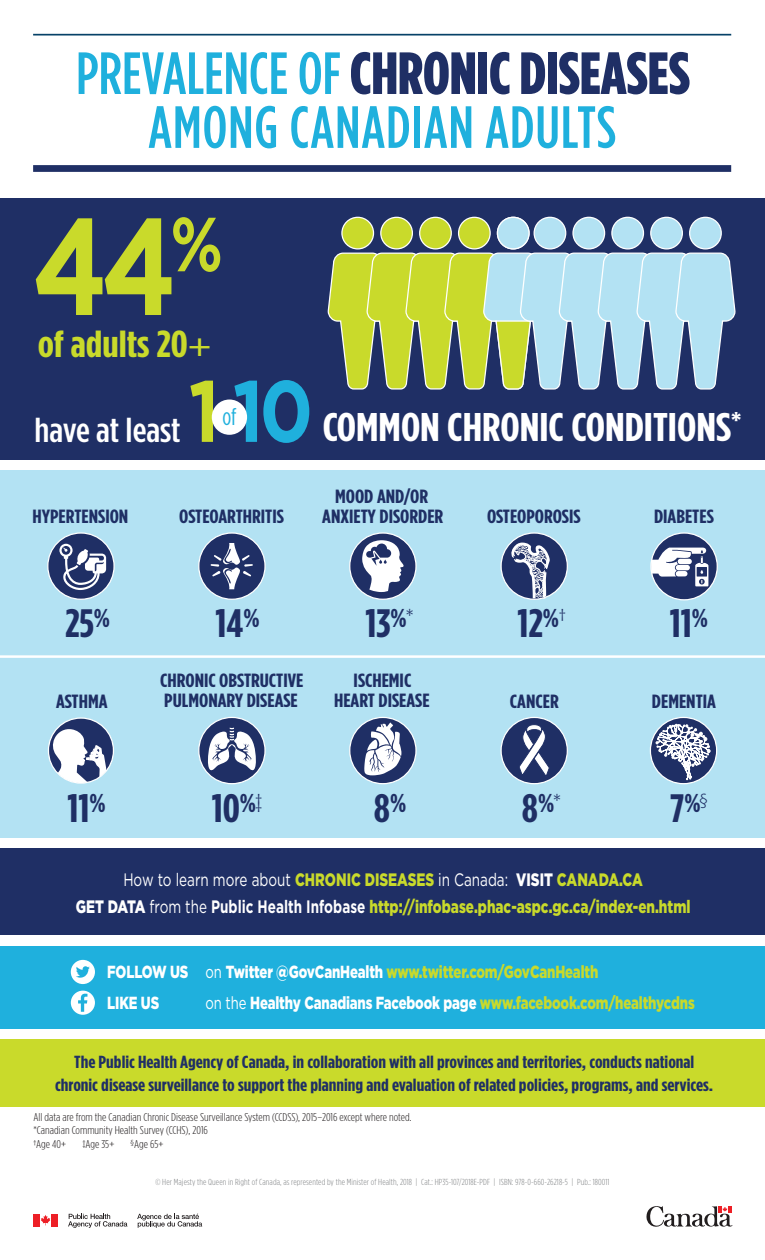
<style>
.page{position:relative;width:765px;height:1260px;background:#fff}
.page>*{position:absolute;margin:0;border:0;box-sizing:border-box;transform-origin:0 0}
.t1{font:700 137.12px "Gotham HTF";color:#c9da2b;scale:.8 1}
.t2{font:700 86.88px "Gotham HTF";color:#1fb0dd;scale:.85 1}
.t3{font:500 59.38px/53.9px "Gotham Condensed";letter-spacing:.015em;color:#1fb0dd;text-align:center}
.t4{font:700 40px "Gotham Condensed";color:#fff;scale:1.15 1}
.t5{font:700 39.62px "Gotham Condensed";color:#1f2f65;scale:1.1 1}
.t6{font:700 37.5px "Gotham Condensed";color:#c9da2b;scale:1.15 1}
.t7{font:500 34.38px "Gotham Condensed";letter-spacing:-.005em;color:#fff;scale:1.15 1}
.t8{font:700 30px "Gotham Condensed";color:#fff;scale:1.15 1}
.t9{font:24.12px "Gotham Condensed";color:#1fb0dd}
.t10{font:700 19.12px/20px "Gotham Condensed";color:#1f2f65;text-align:center;scale:1.15 1}
.t11{font:900 18px/27px "Gotham HTF";color:#c9da2b;text-align:center;scale:.75 1}
.t12{font:700 17.5px/22.5px "Gotham Condensed";color:#1f2f65;text-align:center;scale:1.15 1}
.t13{font:900 17.5px/31.2px "Gotham HTF";letter-spacing:-.01em;color:#fff;scale:.75 1}
.t14{font:300 condensed 11.25px/13.8px "Gotham HTF";color:#211d1e;scale:1.1 1}
.t15{font:300 8.75px "Gotham Condensed";letter-spacing:.01em;color:#808385;scale:1.1 1}
.s1{font-weight:900;color:#1f2f65}
.s2{color:#c9da2b}
.s3{font-weight:400;color:#fff}
.s4{color:#fff}
.s5{font-weight:700;color:#fff}
.s6{font-weight:400}
</style>
<div class="page">
<hr style="left:33px;top:34px;width:698px;height:2px;background:#064268">
<div style="left:33px;top:165px;width:698px;height:7px;background:#1f2f65"></div>
<div style="left:0;top:471px;width:765px;height:367px;background:#b3e2f3"></div>
<svg style="left:349px;top:532px;width:68px;height:68px"></svg>
<svg style="left:500px;top:717px;width:68px;height:67px"></svg>
<svg style="left:47px;top:532px;width:68px;height:68px"></svg>
<svg style="left:198px;top:717px;width:68px;height:67px"></svg>
<svg style="left:48px;top:718px;width:65px;height:65px"></svg>
<svg style="left:52px;top:728px;width:54px;height:54px;background:#a3acc2"></svg>
<div style="left:48px;top:717px;width:66px;height:67px;border:1px solid #fff;border-radius:50%"></div>
<svg style="left:198px;top:532px;width:68px;height:68px"></svg>
<svg style="left:349px;top:717px;width:68px;height:67px"></svg>
<svg style="left:650px;top:532px;width:68px;height:68px"></svg>
<svg style="left:500px;top:532px;width:68px;height:68px"></svg>
<svg style="left:650px;top:717px;width:67px;height:67px"></svg>
<div style="left:0;top:198px;width:765px;height:261px;background:#1f2f65"></div>
<div style="left:342px;top:217px;width:32px;height:32px;background:#c9da2b;border-radius:50%"></div>
<div style="left:341px;top:217px;width:33px;height:33px;border:1px solid #fff;border-radius:50%"></div>
<div style="left:381px;top:217px;width:31px;height:32px;background:#c9da2b;border-radius:50%"></div>
<div style="left:380px;top:217px;width:33px;height:33px;border:1px solid #fff;border-radius:50%"></div>
<div style="left:420px;top:217px;width:31px;height:32px;background:#c9da2b;border-radius:50%"></div>
<div style="left:419px;top:217px;width:33px;height:33px;border:1px solid #fff;border-radius:50%"></div>
<div style="left:459px;top:217px;width:31px;height:32px;background:#c9da2b;border-radius:50%"></div>
<div style="left:458px;top:217px;width:33px;height:33px;border:1px solid #fff;border-radius:50%"></div>
<div style="left:497px;top:217px;width:32px;height:32px;background:#b3e2f3;border-radius:50%"></div>
<div style="left:497px;top:217px;width:33px;height:33px;border:1px solid #fff;border-radius:50%"></div>
<div style="left:534px;top:217px;width:32px;height:32px;background:#b3e2f3;border-radius:50%"></div>
<div style="left:534px;top:217px;width:32px;height:33px;border:1px solid #fff;border-radius:50%"></div>
<div style="left:573px;top:217px;width:32px;height:32px;background:#b3e2f3;border-radius:50%"></div>
<div style="left:572px;top:217px;width:33px;height:33px;border:1px solid #fff;border-radius:50%"></div>
<div style="left:612px;top:217px;width:31px;height:32px;background:#b3e2f3;border-radius:50%"></div>
<div style="left:611px;top:217px;width:33px;height:33px;border:1px solid #fff;border-radius:50%"></div>
<div style="left:651px;top:217px;width:31px;height:32px;background:#b3e2f3;border-radius:50%"></div>
<div style="left:650px;top:217px;width:33px;height:33px;border:1px solid #fff;border-radius:50%"></div>
<svg style="left:327px;top:252px;width:409px;height:138px"></svg>
<div style="left:690px;top:217px;width:31px;height:32px;background:#b3e2f3;border-radius:50%"></div>
<div style="left:689px;top:217px;width:33px;height:33px;border:1px solid #fff;border-radius:50%"></div>
<svg style="left:646px;top:1206px;width:87px;height:21px"></svg>
<div style="left:33px;top:1214px;width:6px;height:12px;background:#ed1f26"></div>
<svg style="left:41px;top:1215px;width:9px;height:10px"></svg>
<div style="left:52px;top:1214px;width:6px;height:12px;background:#ed1f26"></div>
<svg style="left:68px;top:1214px;width:59px;height:14px"></svg>
<svg style="left:137px;top:1214px;width:65px;height:14px"></svg>
<hr style="left:0;top:655px;width:765px;height:3px;background:#fff">
<div style="left:0;top:1040px;width:765px;height:67px;background:#c9da2b"></div>
<div style="left:0;top:946px;width:765px;height:83px;background:#1fb0dd"></div>
<div style="left:0;top:849px;width:765px;height:86px;background:#1f2f65"></div>
<div style="left:71px;top:960px;width:24px;height:24px;background:#fff;border-radius:12px"></div>
<svg style="left:76px;top:966px;width:14px;height:12px"></svg>
<div style="left:71px;top:991px;width:24px;height:24px;background:#fff;border-radius:50%"></div>
<svg style="left:78px;top:994px;width:9px;height:18px"></svg>
<div style="left:212px;top:400px;width:35px;height:35px;background:#fff;border-radius:50%"></div>
<h3 class="t3" style="left:76px;top:46px;width:615px">PREVALENCE OF<span class="s1">CHRONIC DISEASES<br></span>AMONG CANADIAN ADULTS</h3>
<h1 class="t1" style="left:32px;top:187px;width:240px">44<sup>%</sup></h1>
<h3 class="t6" style="left:38px;top:322px;width:132px">of adults 20</h3>
<h2 class="t2" style="left:189px;top:361px;width:148px"><span class="s2">1</span> 10</h2>
<h3 class="t9" style="left:222px;top:403px;width:16px">of</h3>
<h3 class="t8" style="left:731px;top:405px;width:10px">*</h3>
<h3 class="t7" style="left:35px;top:410px;width:128px">have at least</h3>
<h3 class="t4" style="left:323px;top:403px;width:357px">COMMON CHRONIC CONDITIONS</h3>
<p class="t10" style="left:33px;top:507px;width:85px">HYPERTENSION</p>
<h3 class="t5" style="left:65px;top:600px;width:43px">25<sup>%</sup></h3>
<p class="t10" style="left:179px;top:507px;width:92px">OSTEOARTHRITIS</p>
<p class="t10" style="left:322px;top:487px;width:107px">MOOD AND/OR<br>ANXIETY DISORDER</p>
<p class="t10" style="left:487px;top:507px;width:83px">OSTEOPOROSIS</p>
<p class="t10" style="left:654px;top:507px;width:53px">DIABETES</p>
<h3 class="t5" style="left:216px;top:600px;width:42px">14<sup>%</sup></h3>
<h3 class="t5" style="left:670px;top:600px;width:36px">11<sup>%</sup></h3>
<h3 class="t5" style="left:365px;top:600px;width:45px">13<sup>%</sup><sup>*</sup></h3>
<h3 class="t5" style="left:517px;top:600px;width:45px">12<sup>%</sup><sup>†</sup></h3>
<p class="t10" style="left:160px;top:671px;width:126px;text-align:left">CHRONIC OBSTRUCTIVE<br>PULMONARY DISEASE</p>
<p class="t10" style="left:334px;top:671px;width:85px">ISCHEMIC<br>HEART DISEASE</p>
<p class="t10" style="left:56px;top:691px;width:46px">ASTHMA</p>
<p class="t10" style="left:510px;top:691px;width:44px">CANCER</p>
<p class="t10" style="left:652px;top:692px;width:57px">DEMENTIA</p>
<h3 class="t5" style="left:67px;top:785px;width:36px">11<sup>%</sup></h3>
<h3 class="t5" style="left:212px;top:785px;width:47px">10<sup>%</sup><sup>‡</sup></h3>
<h3 class="t5" style="left:374px;top:785px;width:31px">8<sup>%</sup></h3>
<h3 class="t5" style="left:522px;top:785px;width:37px">8<sup>%</sup><sup>*</sup></h3>
<h3 class="t5" style="left:670px;top:785px;width:36px">7<sup>%</sup><sup>§</sup></h3>
<p class="t11" style="left:76px;top:865px;width:821px"><span class="s3">How to learn more about</span> CHRONIC DISEASES <span class="s3">in Canada:</span> <span class="s4">VISIT</span> CANADA.CA<br><span class="s4">GET DATA</span> <span class="s3">from the</span> <span class="s5">Public Health Infobase</span> http://infobase.phac-aspc.gc.ca/index-en.html</p>
<p class="t13" style="left:107px;top:956px;width:656px">FOLLOW US <span class="s6">on</span> Twitter @GovCanHealth <span class="s2">www.twitter.com/GovCanHealth<br></span>LIKE US</p>
<p class="t13" style="left:206px;top:987px;width:654px"><span class="s6">on the</span> Healthy Canadians Facebook page <span class="s2">www.facebook.com/healthycdns</span></p>
<p class="t12" style="left:55px;top:1051px;width:574px">The Public Health Agency of Canada, in collaboration with all provinces and territories, conducts national chronic disease surveillance to support the planning and evaluation of related policies, programs, and services.</p>
<p class="t14" style="left:33px;top:1110px;width:345px">All data are from the Canadian Chronic Disease Surveillance System (CCDSS), 2015–2016 except where noted. *Canadian Community Health Survey (CCHS), 2016<br>†Age 40+</p>
<p class="t14" style="left:82px;top:1137px;width:30px">‡Age 35+</p>
<p class="t14" style="left:131px;top:1137px;width:31px"><sup>§</sup>Age 65+</p>
<p class="t15" style="left:155px;top:1177px;width:414px">© Her Majesty the Queen in Right of Canada, as represented by the Minister of Health, 2018 | Cat.: HP35-107/2018E-PDF | ISBN: 978-0-660-26218-5 | Pub.: 180011</p>
</div>
